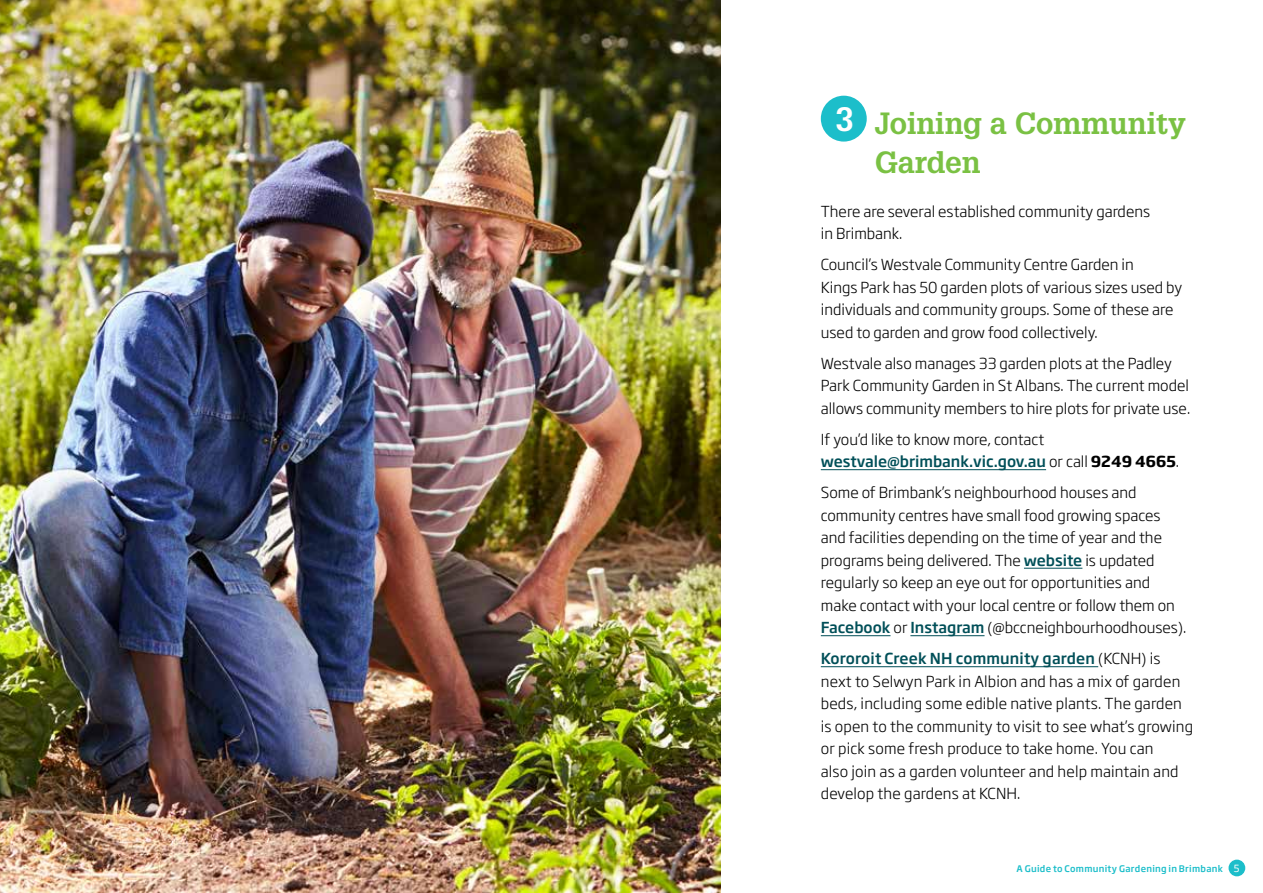
<style>
.page{position:relative;width:1263px;height:893px;background:#fff}
.page>*{position:absolute;margin:0;border:0;box-sizing:border-box;transform-origin:0 0}
.t1{font:700 30px/39px "Glypha LT Std";letter-spacing:-.01em;color:#7ac143}
.t2{font:300 15px/22.5px "Soho Gothic Pro";color:#000}
.t3{font:500 9px "Soho Gothic Pro";letter-spacing:.03em;color:#1cbeca}
.s1{font-size:33px;color:#fff}
.s2{font-weight:500;color:#004f58}
.s3{font-weight:700}
.s4{font-weight:400;font-size:9.75px;color:#fff}
</style>
<div class="page">
<div style="left:1228px;top:860px;width:17px;height:16px;background:#1cbeca;border-radius:50%"></div>
<hr style="left:821px;top:469px;width:225px;height:1px;background:#004f58">
<hr style="left:1024px;top:568px;width:58px;height:1px;background:#004f58">
<hr style="left:821px;top:635px;width:69px;height:1px;background:#004f58">
<hr style="left:910px;top:635px;width:74px;height:1px;background:#004f58">
<hr style="left:821px;top:666px;width:277px;height:1px;background:#004f58">
<div style="left:821px;top:96px;width:46px;height:46px;background:#1cbeca;border-radius:50%"></div>
<img style="left:0;top:0;width:721px;height:893px">
<h1 class="t1" style="left:875px;top:103px;width:312px;text-indent:-39px"><span class="s1">3</span> Joining a Community<br>Garden</h1>
<p class="t2" style="left:821px;top:199px;width:331px">There are several established community gardens in Brimbank.</p>
<p class="t2" style="left:821px;top:253px;width:363px">Council’s Westvale Community Centre Garden in<br>Kings Park has 50 garden plots of various sizes used by individuals and community groups. Some of these are used to garden and grow food collectively.</p>
<p class="t2" style="left:821px;top:351px;width:371px">Westvale also manages 33 garden plots at the Padley<br>Park Community Garden in St Albans. The current model allows community members to hire plots for private use.</p>
<p class="t2" style="left:821px;top:427px;width:360px">If you’d like to know more, contact <span class="s2">westvale@brimbank.vic.gov.au</span> or call <span class="s3">9249 4665</span>.</p>
<p class="t2" style="left:821px;top:481px;width:367px">Some of Brimbank’s neighbourhood houses and community centres have small food growing spaces and facilities depending on the time of year and the programs being delivered. The <span class="s2">website</span> is updated regularly so keep an eye out for opportunities and make contact with your local centre or follow them on <span class="s2">Facebook</span> or <span class="s2">Instagram</span> (@bccneighbourhoodhouses).</p>
<p class="t2" style="left:821px;top:647px;width:374px"><span class="s2">Kororoit Creek NH community garden</span> (KCNH) is next to Selwyn Park in Albion and has a mix of garden beds, including some edible native plants. The garden is open to the community to visit to see what’s growing or pick some fresh produce to take home. You can<br>also join as a garden volunteer and help maintain and develop the gardens at KCNH.</p>
<p class="t3" style="left:1017px;top:861px;width:224px">A Guide to Community Gardening in Brimbank <span class="s4">5</span></p>
</div>
